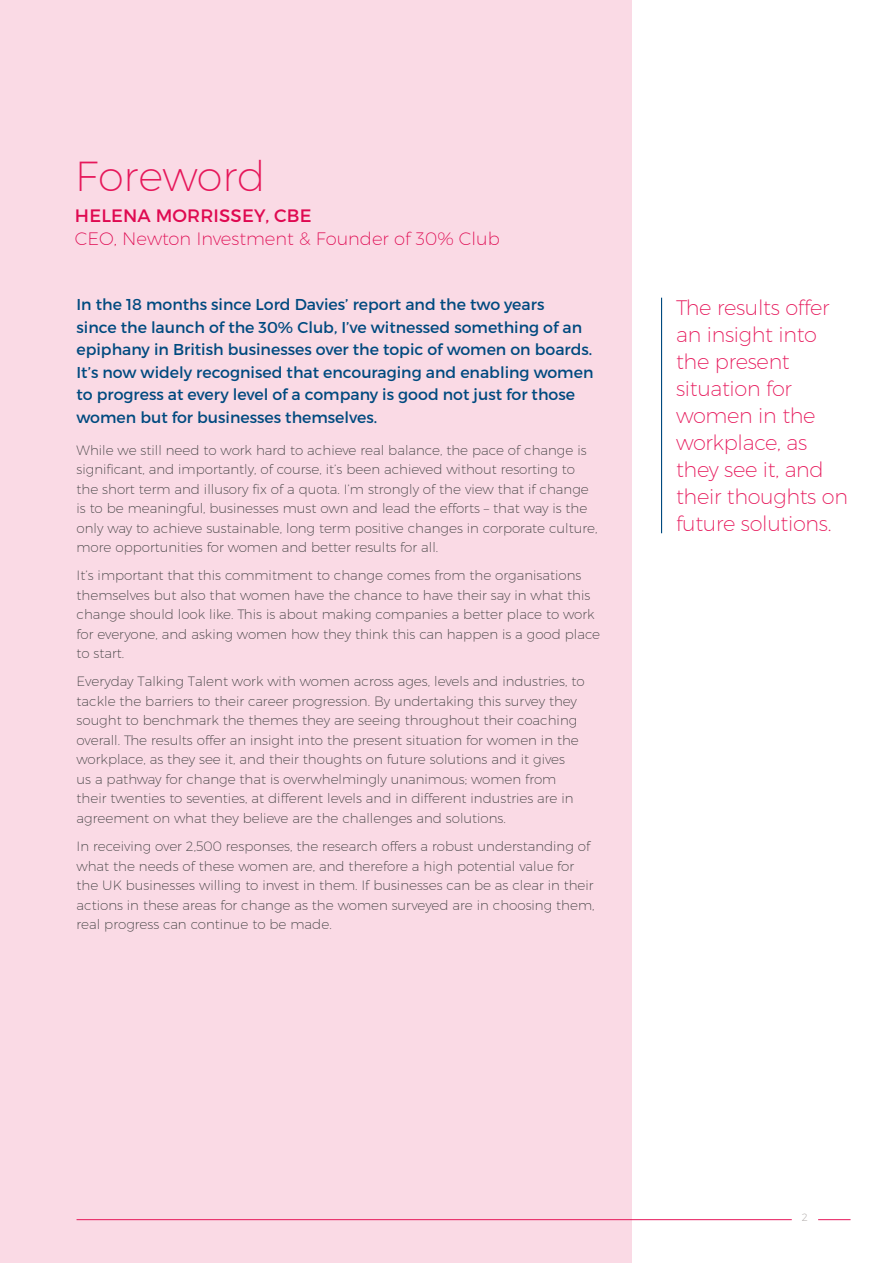
<style>
.page{position:relative;width:893px;height:1263px;background:#fff}
.page>*{position:absolute;margin:0;border:0;box-sizing:border-box;transform-origin:0 0}
.t1{font:200 42px "Montserrat";color:#e6175a}
.t2{font:200 21px/27px "Montserrat";letter-spacing:-.015em;color:#e6175a}
.t3{font:200 18px "Montserrat";color:#df0951}
.t4{font:18px "Montserrat";letter-spacing:.01em;color:#df0951}
.t5{font:15.75px/22.5px "Montserrat";color:#004a7f}
.t6{font:200 13.5px/19.5px "Montserrat";color:#3e3e3f}
.t7{font:200 10.5px "Montserrat";color:#a39d9b}
</style>
<div class="page">
<div style="left:0;top:0;width:631px;height:1263px;background:#fadae5"></div>
<hr style="left:77px;top:1219px;width:715px;height:1px;background:#e6175a">
<hr style="left:818px;top:1219px;width:33px;height:1px;background:#e6175a">
<hr style="left:661px;top:298px;width:1px;height:235px;background:#004a7f">
<h1 class="t1" style="left:75px;top:157px;width:192px">Foreword</h1>
<h3 class="t4" style="left:75px;top:207px;width:238px">HELENA MORRISSEY, CBE</h3>
<h3 class="t3" style="left:75px;top:230px;width:427px">CEO, Newton Investment &amp; Founder of 30% Club</h3>
<p class="t5" style="left:77px;top:294px;width:518px">In the 18 months since Lord Davies’ report and the two years<br>since the launch of the 30% Club, I’ve witnessed something of an epiphany in British businesses over the topic of women on boards.<br>It’s now widely recognised that encouraging and enabling women to progress at every level of a company is good not just for those women but for businesses themselves.</p>
<p class="t6" style="left:77px;top:441px;width:523px">While we still need to work hard to achieve real balance, the pace of change is significant, and importantly, of course, it’s been achieved without resorting to the short term and illusory fix of a quota. I’m strongly of the view that if change is to be meaningful, businesses must own and lead the efforts – that way is the only way to achieve sustainable, long term positive changes in corporate culture, more opportunities for women and better results for all.</p>
<p class="t6" style="left:77px;top:566px;width:525px">It’s important that this commitment to change comes from the organisations themselves but also that women have the chance to have their say in what this change should look like. This is about making companies a better place to work for everyone, and asking women how they think this can happen is a good place to start.</p>
<p class="t6" style="left:77px;top:672px;width:510px">Everyday Talking Talent work with women across ages, levels and industries, to tackle the barriers to their career progression. By undertaking this survey they sought to benchmark the themes they are seeing throughout their coaching overall. The results offer an insight into the present situation for women in the workplace, as they see it, and their thoughts on future solutions and it gives<br>us a pathway for change that is overwhelmingly unanimous; women from their twenties to seventies, at different levels and in different industries are in agreement on what they believe are the challenges and solutions.</p>
<p class="t6" style="left:77px;top:837px;width:519px">In receiving over 2,500 responses, the research offers a robust understanding of what the needs of these women are, and therefore a high potential value for the UK businesses willing to invest in them. If businesses can be as clear in their actions in these areas for change as the women surveyed are in choosing them, real progress can continue to be made.</p>
<h2 class="t2" style="left:676px;top:295px;width:173px">The results offer an insight into the present situation for women in the workplace, as they see it, and their thoughts on future solutions.</h2>
<p class="t7" style="left:802px;top:1212px;width:8px">2</p>
</div>
